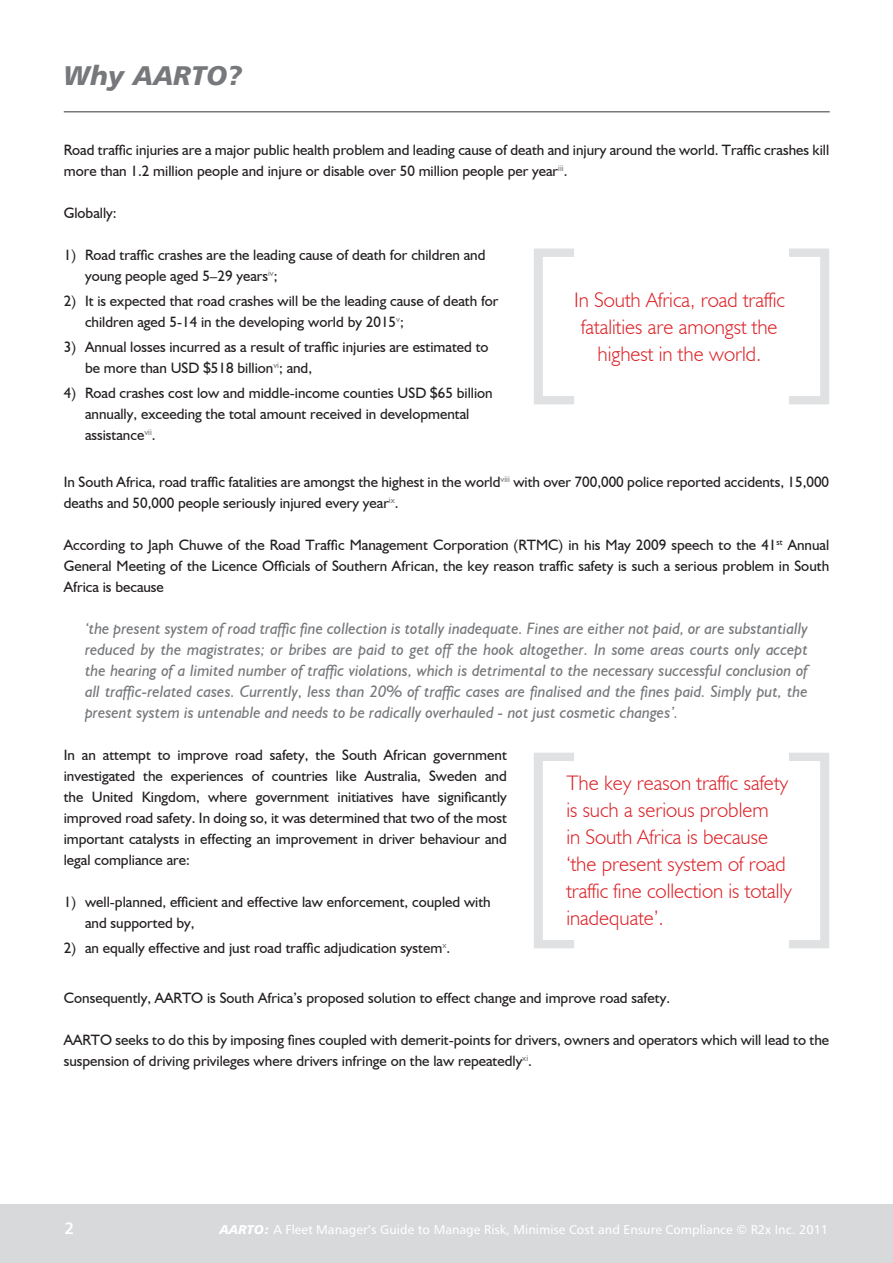
<style>
.page{position:relative;width:893px;height:1263px;background:#fff}
.page>*{position:absolute;margin:0;border:0;box-sizing:border-box;transform-origin:0 0}
.Headings{font:27px "Humanist 777 BT Black Italic B";color:#76787b}
.Quotes{font:300 21px/27px "Humanist 521 BT";color:#dc2228;text-align:center}
.t1{font:italic 16.5px/21px "Humanist 521 BT";color:#76787b;text-align:justify}
.t2{font:16.5px "Humanist 777 BT Bold B";color:#fff}
.Body_Copy{font:15px/21px "Humanist 521 BT";color:#231f20}
.Bullets{font:15px/21px "Humanist 521 BT";color:#231f20}
.t3{font:12.75px "Humanist 777 BT Roman B";color:#fff}
.s1{font-family:"Humanist 777 BT Black Italic B"}
</style>
<div class="page">
<div style="left:0;top:1204px;width:893px;height:59px;background:#d8d9db"></div>
<hr style="left:64px;top:111px;width:766px;height:1px;background:#76787b">
<svg style="left:534px;top:249px;width:40px;height:155px"></svg>
<svg style="left:789px;top:249px;width:40px;height:155px"></svg>
<svg style="left:534px;top:753px;width:40px;height:195px"></svg>
<svg style="left:789px;top:753px;width:40px;height:195px"></svg>
<p class="Headings" style="left:64px;top:58px;width:180px">Why AARTO?</p>
<p class="Body_Copy" style="left:64px;top:139px;width:767px">Road traffic injuries are a major public health problem and leading cause of death and injury around the world. Traffic crashes kill more than 1.2 million people and injure or disable over 50 million people per year<sup>iii</sup>.</p>
<p class="Body_Copy" style="left:64px;top:202px;width:54px">Globally:</p>
<p class="Bullets" style="left:85px;top:244px;width:402px;text-indent:-21px">1) Road traffic crashes are the leading cause of death for children and young people aged 5–29 years<sup>iv</sup>;</p>
<p class="Bullets" style="left:85px;top:290px;width:415px;text-indent:-21px">2) It is expected that road crashes will be the leading cause of death for children aged 5-14 in the developing world by 2015<sup>v</sup>;</p>
<p class="Bullets" style="left:85px;top:336px;width:405px;text-indent:-21px">3) Annual losses incurred as a result of traffic injuries are estimated to be more than USD $518 billion<sup>vi</sup>; and,</p>
<p class="Bullets" style="left:85px;top:382px;width:409px;text-indent:-21px">4) Road crashes cost low and middle-income counties USD $65 billion annually, exceeding the total amount received in developmental assistance<sup>vii</sup>.</p>
<p class="Body_Copy" style="left:64px;top:471px;width:767px">In South Africa, road traffic fatalities are amongst the highest in the world<sup>viii</sup> with over 700,000 police reported accidents, 15,000 deaths and 50,000 people seriously injured every year<sup>ix</sup>.</p>
<p class="Body_Copy" style="left:64px;top:534px;width:767px;text-align:justify">According to Japh Chuwe of the Road Traffic Management Corporation (RTMC) in his May 2009 speech to the 41<sup>st</sup> Annual General Meeting of the Licence Officials of Southern African, the key reason traffic safety is such a serious problem in South Africa is because</p>
<p class="t1" style="left:85px;top:617px;width:724px">‘the present system of road traffic fine collection is totally inadequate. Fines are either not paid, or are substantially reduced by the magistrates; or bribes are paid to get off the hook altogether. In some areas courts only accept the hearing of a limited number of traffic violations, which is detrimental to the necessary successful conclusion of all traffic-related cases. Currently, less than 20% of traffic cases are finalised and the fines paid. Simply put, the present system is untenable and needs to be radically overhauled - not just cosmetic changes’.</p>
<p class="Body_Copy" style="left:64px;top:744px;width:445px;text-align:justify">In an attempt to improve road safety, the South African government investigated the experiences of countries like Australia, Sweden and the United Kingdom, where government initiatives have significantly improved road safety. In doing so, it was determined that two of the most important catalysts in effecting an improvement in driver behaviour and legal compliance are:</p>
<p class="Bullets" style="left:85px;top:891px;width:407px;text-indent:-21px">1) well-planned, efficient and effective law enforcement, coupled with and supported by,</p>
<p class="Bullets" style="left:64px;top:937px;width:388px">2) an equally effective and just road traffic adjudication system<sup>x</sup>.</p>
<p class="Body_Copy" style="left:64px;top:987px;width:608px">Consequently, AARTO is South Africa’s proposed solution to effect change and improve road safety.</p>
<p class="Body_Copy" style="left:64px;top:1029px;width:767px">AARTO seeks to do this by imposing fines coupled with demerit-points for drivers, owners and operators which will lead to the suspension of driving privileges where drivers infringe on the law repeatedly<sup>xi</sup>.</p>
<p class="Quotes" style="left:574px;top:285px;width:213px">In South Africa, road traffic fatalities are amongst the highest in the world.</p>
<p class="Quotes" style="left:566px;top:769px;width:227px;text-align:left">The key reason traffic safety is such a serious problem<br>in South Africa is because ‘the present system of road traffic fine collection is totally inadequate’.</p>
<p class="t2" style="left:65px;top:1217px;width:11px">2</p>
<p class="t3" style="left:219px;top:1221px;width:610px"><span class="s1">AARTO:</span> A Fleet Manager’s Guide to Manage Risk, Minimise Cost and Ensure Compliance © R2x Inc. 2011</p>
</div>
